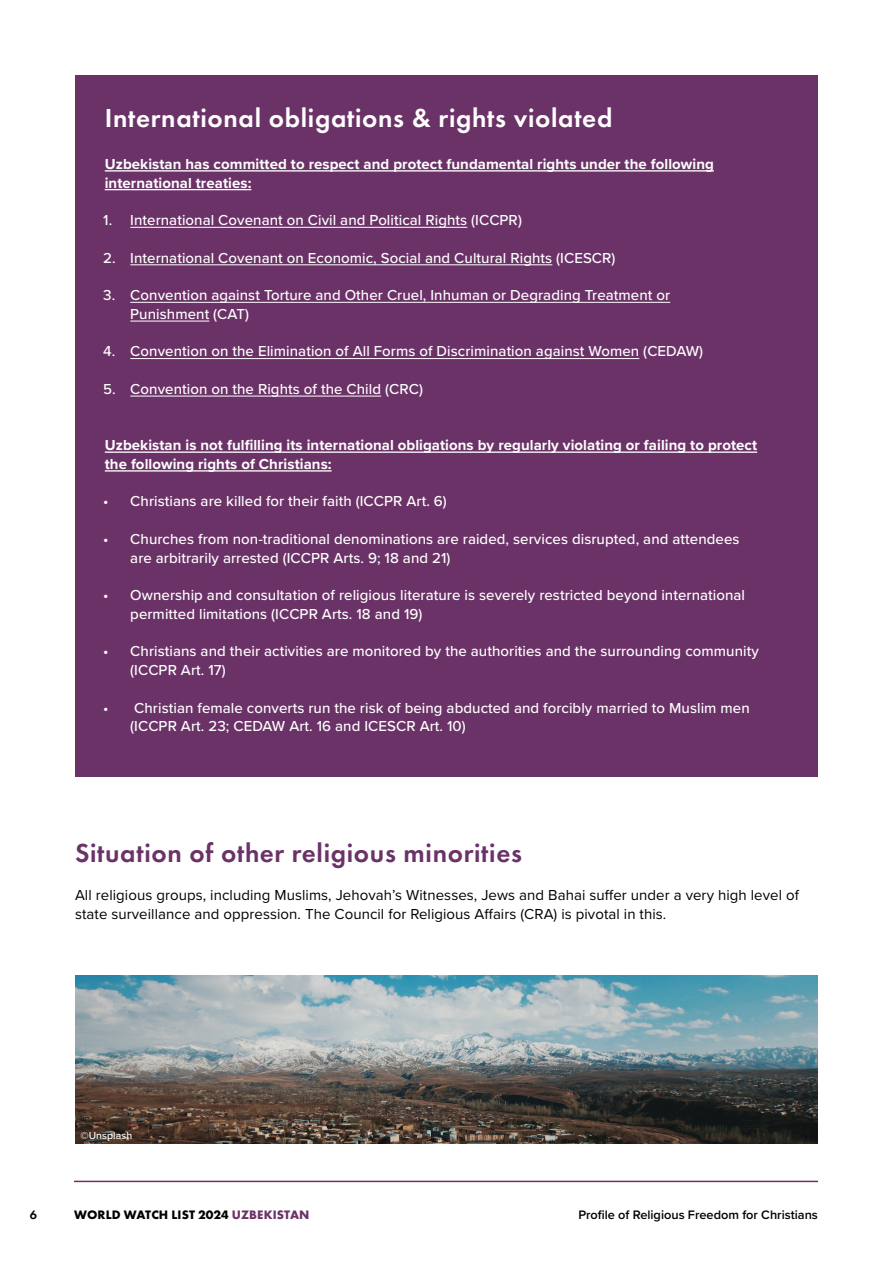
<style>
.page{position:relative;width:893px;height:1263px;background:#fff}
.page>*{position:absolute;margin:0;border:0;box-sizing:border-box;transform-origin:0 0}
.t1{font:600 27px "Futura PT";letter-spacing:.025em;color:#fff}
.t2{font:600 27px "Futura PT";letter-spacing:.025em;color:#6b3267}
.t3{font:500 15px/18.8px "Proxima Nova";letter-spacing:.005em;color:#fff}
.t4{font:700 15px/18.8px "Proxima Nova";letter-spacing:.005em;color:#fff}
.t5{font:15px/18.8px "Proxima Nova";letter-spacing:.005em;color:#000}
.t6{font:600 12.75px "Proxima Nova";color:#000}
.t7{font:700 12.75px "Futura PT";letter-spacing:.01em;color:#000}
.t8{font:600 12.75px "Futura PT";color:#000}
.t9{font:500 10.5px "Proxima Nova";letter-spacing:.005em;color:#fff}
.s1{color:#6b3267}
</style>
<div class="page">
<hr style="left:74px;top:1181px;width:744px;height:1px;background:#6b3267">
<div style="left:75px;top:75px;width:743px;height:701px;background:#6b3267"></div>
<hr style="left:105px;top:170px;width:609px;height:2px;background:#fff">
<hr style="left:105px;top:189px;width:146px;height:1px;background:#fff">
<hr style="left:130px;top:227px;width:337px;height:1px;background:#fff">
<hr style="left:130px;top:264px;width:422px;height:1px;background:#fff">
<hr style="left:130px;top:302px;width:540px;height:1px;background:#fff">
<hr style="left:130px;top:321px;width:79px;height:1px;background:#fff">
<hr style="left:130px;top:358px;width:509px;height:1px;background:#fff">
<hr style="left:130px;top:396px;width:251px;height:1px;background:#fff">
<hr style="left:105px;top:451px;width:652px;height:2px;background:#fff">
<hr style="left:105px;top:470px;width:227px;height:2px;background:#fff">
<img style="left:75px;top:975px;width:743px;height:169px">
<h1 class="t1" style="left:105px;top:101px;width:509px">International obligations &amp; rights violated</h1>
<p class="t4" style="left:105px;top:154px;width:611px">Uzbekistan has committed to respect and protect fundamental rights under the following international treaties:</p>
<p class="t3" style="left:103px;top:210px;width:420px">1. International Covenant on Civil and Political Rights (ICCPR)</p>
<p class="t3" style="left:103px;top:248px;width:514px">2. International Covenant on Economic, Social and Cultural Rights (ICESCR)</p>
<p class="t3" style="left:130px;top:285px;width:541px;text-indent:-27px">3. Convention against Torture and Other Cruel, Inhuman or Degrading Treatment or<br>Punishment (CAT)</p>
<p class="t3" style="left:103px;top:341px;width:601px">4. Convention on the Elimination of All Forms of Discrimination against Women (CEDAW)</p>
<p class="t3" style="left:103px;top:379px;width:321px">5. Convention on the Rights of the Child (CRC)</p>
<p class="t4" style="left:105px;top:435px;width:654px">Uzbekistan is not fulfilling its international obligations by regularly violating or failing to protect the following rights of Christians:</p>
<p class="t3" style="left:103px;top:491px;width:345px">• Christians are killed for their faith (ICCPR Art. 6)</p>
<p class="t3" style="left:130px;top:529px;width:611px;text-indent:-27px">• Churches from non-traditional denominations are raided, services disrupted, and attendees are arbitrarily arrested (ICCPR Arts. 9; 18 and 21)</p>
<p class="t3" style="left:130px;top:585px;width:616px;text-indent:-27px">• Ownership and consultation of religious literature is severely restricted beyond international permitted limitations (ICCPR Arts. 18 and 19)</p>
<p class="t3" style="left:130px;top:641px;width:630px;text-indent:-27px">• Christians and their activities are monitored by the authorities and the surrounding community (ICCPR Art. 17)</p>
<p class="t3" style="left:130px;top:698px;width:621px;text-indent:-27px">• Christian female converts run the risk of being abducted and forcibly married to Muslim men (ICCPR Art. 23; CEDAW Art. 16 and ICESCR Art. 10)</p>
<h1 class="t2" style="left:75px;top:836px;width:449px">Situation of other religious minorities</h1>
<p class="t5" style="left:75px;top:885px;width:725px">All religious groups, including Muslims, Jehovah’s Witnesses, Jews and Bahai suffer under a very high level of state surveillance and oppression. The Council for Religious Affairs (CRA) is pivotal in this.</p>
<p class="t9" style="left:81px;top:1128px;width:53px">©Unsplash</p>
<p class="t8" style="left:30px;top:1207px;width:9px">6</p>
<p class="t7" style="left:74px;top:1206px;width:237px">WORLD WATCH LIST 2024 <span class="s1">UZBEKISTAN</span></p>
<p class="t6" style="left:578px;top:1205px;width:241px">Profile of Religious Freedom for Christians</p>
</div>
